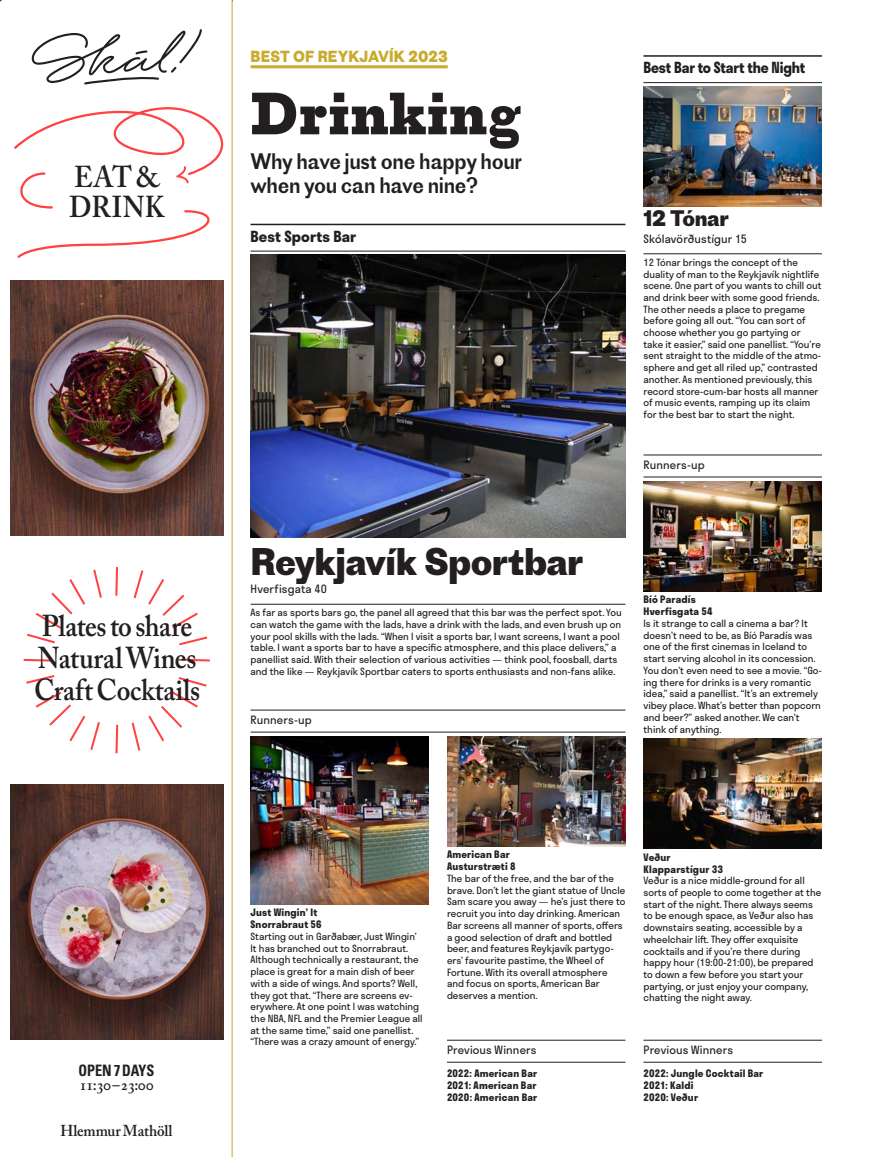
<style>
.page{position:relative;width:876px;height:1157px;background:#fff}
.page>*{position:absolute;margin:0;border:0;box-sizing:border-box;transform-origin:0 0}
.t1{font:700 55.5px "Proto Slab";color:#231f20}
.t2{font:700 36px "Proto Grotesk";letter-spacing:-.02em;color:#231f20}
.t3{font:600 30px/32.2px "Adobe Caslon Pro";letter-spacing:-.01em;color:#231f20;scale:.9 1}
.t4{font:600 30px/29.2px "Adobe Caslon Pro";letter-spacing:.01em;color:#231f20;scale:.9 1}
.t5{font:21px/24px "Proto Grotesk";letter-spacing:-.02em;color:#231f20;scale:.95 1}
.t6{font:700 21px "Proto Grotesk";letter-spacing:-.015em;color:#231f20}
.t7{font:600 15.75px "Adobe Caslon Pro";letter-spacing:-.01em;color:#231f20;scale:.95 1}
.t8{font:700 condensed 15.75px "Univers LT Std";letter-spacing:-.005em;color:#231f20;scale:.9 1}
.t9{font:700 15px "Stratos";letter-spacing:-.005em;color:#231f20;scale:.94 1}
.t10{font:700 15px "Proto Grotesk";letter-spacing:.01em;color:#c8ac30;scale:.95 1}
.t11{font:700 15px "Stratos";letter-spacing:-.005em;color:#231f20}
.t12{font:11.25px "Stratos";letter-spacing:.015em;color:#231f20}
.t13{font:700 10.05px/12px "Stratos";letter-spacing:.02em;color:#231f20}
.t14{font:9.75px/11.7px "Stratos";color:#231f20}
</style>
<div class="page">
<hr style="left:250px;top:224px;width:375px;height:1px;background:#231f20">
<hr style="left:250px;top:251px;width:375px;height:1px;background:#231f20">
<hr style="left:250px;top:604px;width:375px;height:1px;background:#231f20">
<hr style="left:250px;top:709px;width:375px;height:1px;background:#231f20">
<hr style="left:250px;top:731px;width:375px;height:1px;background:#231f20">
<img style="left:250px;top:254px;width:375px;height:283px">
<img style="left:250px;top:736px;width:179px;height:168px">
<hr style="left:447px;top:1039px;width:178px;height:1px;background:#231f20">
<hr style="left:447px;top:1061px;width:178px;height:1px;background:#231f20">
<img style="left:447px;top:736px;width:178px;height:110px">
<hr style="left:643px;top:55px;width:179px;height:2px;background:#231f20">
<hr style="left:643px;top:82px;width:179px;height:1px;background:#231f20">
<hr style="left:643px;top:253px;width:179px;height:1px;background:#231f20">
<hr style="left:643px;top:454px;width:179px;height:1px;background:#231f20">
<hr style="left:643px;top:476px;width:179px;height:1px;background:#231f20">
<hr style="left:643px;top:1039px;width:179px;height:1px;background:#231f20">
<hr style="left:643px;top:1061px;width:179px;height:1px;background:#231f20">
<img style="left:643px;top:86px;width:179px;height:121px">
<img style="left:643px;top:481px;width:179px;height:110px">
<img style="left:643px;top:739px;width:179px;height:109px">
<hr style="left:251px;top:65px;width:197px;height:3px;background:#c8ac30">
<img style="left:0;top:0;width:232px;height:1157px">
<h3 class="t4" style="left:69px;top:162px;width:107px">EAT &amp;<br>DRINK</h3>
<h3 class="t3" style="left:34px;top:609px;width:186px">Plates to share<br>Natural Wines<br>Craft Cocktails</h3>
<h3 class="t8" style="left:79px;top:1060px;width:86px">OPEN 7 DAYS</h3>
<h3 class="t7" style="left:79px;top:1075px;width:79px">11:30 – 23:00</h3>
<h3 class="t7" style="left:61px;top:1121px;width:119px">Hlemmur Mathöll</h3>
<h3 class="t10" style="left:251px;top:46px;width:209px">BEST OF REYKJAVÍK 2023</h3>
<h1 class="t1" style="left:250px;top:74px;width:273px">Drinking</h1>
<h3 class="t5" style="left:250px;top:148px;width:288px">Why have just one happy hour when you can have nine?</h3>
<h3 class="t11" style="left:250px;top:224px;width:107px">Best Sports Bar</h3>
<h3 class="t9" style="left:643px;top:56px;width:174px">Best Bar to Start the Night</h3>
<h3 class="t6" style="left:643px;top:203px;width:87px">12 Tónar</h3>
<p class="t12" style="left:643px;top:229px;width:105px">Skólavörðustígur 15</p>
<p class="t14" style="left:643px;top:256px;width:180px">12 Tónar brings the concept of the duality of man to the Reykjavík nightlife scene. One part of you wants to chill out and drink beer with some good friends.<br>The other needs a place to pregame before going all out. “You can sort of choose whether you go partying or take it easier,” said one panellist. “You’re sent straight to the middle of the atmo&shy;sphere and get all riled up,” contrasted another. As mentioned previously, this record store-cum-bar hosts all manner of music events, ramping up its claim for the best bar to start the night.</p>
<p class="t12" style="left:643px;top:456px;width:63px">Runners-up</p>
<h2 class="t2" style="left:250px;top:536px;width:335px">Reykjavík Sportbar</h2>
<p class="t12" style="left:250px;top:580px;width:78px">Hverfisgata 40</p>
<p class="t14" style="left:250px;top:606px;width:373px">As far as sports bars go, the panel all agreed that this bar was the perfect spot. You can watch the game with the lads, have a drink with the lads, and even brush up on your pool skills with the lads. “When I visit a sports bar, I want screens, I want a pool table. I want a sports bar to have a specific atmosphere, and this place delivers,” a panellist said. With their selection of various activities — think pool, foosball, darts and the like — Reykjavík Sportbar caters to sports enthusiasts and non-fans alike.</p>
<p class="t12" style="left:250px;top:711px;width:63px">Runners-up</p>
<p class="t13" style="left:643px;top:593px;width:71px">Bíó Paradís<br>Hverfisgata 54</p>
<p class="t14" style="left:643px;top:617px;width:180px">Is it strange to call a cinema a bar? It doesn’t need to be, as Bíó Paradís was one of the first cinemas in Iceland to start serving alcohol in its concession.<br>You don’t even need to see a movie. “Go&shy;ing there for drinks is a very romantic idea,” said a panellist. “It’s an extremely vibey place. What’s better than popcorn and beer?” asked another. We can’t think of anything.</p>
<p class="t13" style="left:250px;top:906px;width:73px">Just Wingin’ It<br>Snorrabraut 56</p>
<p class="t14" style="left:250px;top:930px;width:174px">Starting out in Garðabær, Just Wingin’ It has branched out to Snorrabraut.<br>Although technically a restaurant, the place is great for a main dish of beer with a side of wings. And sports? Well, they got that. “There are screens ev&shy;erywhere. At one point I was watching the NBA, NFL and the Premier League all at the same time,” said one panellist. “There was a crazy amount of energy.”</p>
<p class="t13" style="left:447px;top:848px;width:70px">American Bar<br>Austurstræti 8</p>
<p class="t14" style="left:447px;top:872px;width:180px">The bar of the free, and the bar of the brave. Don’t let the giant statue of Uncle Sam scare you away — he’s just there to recruit you into day drinking. American Bar screens all manner of sports, offers a good selection of draft and bottled beer, and features Reykjavík partygo&shy;ers’ favourite pastime, the Wheel of Fortune. With its overall atmosphere and focus on sports, American Bar deserves a mention.</p>
<p class="t12" style="left:447px;top:1041px;width:91px">Previous Winners</p>
<p class="t13" style="left:447px;top:1066px;width:92px;text-align:justify">2022: American Bar 2021: American Bar 2020: American Bar</p>
<p class="t13" style="left:643px;top:850px;width:81px">Veður<br>Klapparstígur 33</p>
<p class="t14" style="left:643px;top:874px;width:179px">Veður is a nice middle-ground for all sorts of people to come together at the start of the night. There always seems to be enough space, as Veður also has downstairs seating, accessible by a wheelchair lift. They offer exquisite cocktails and if you’re there during happy hour (19:00-21:00), be prepared to down a few before you start your partying, or just enjoy your company, chatting the night away.</p>
<p class="t12" style="left:643px;top:1041px;width:91px">Previous Winners</p>
<p class="t13" style="left:643px;top:1066px;width:121px">2022: Jungle Cocktail Bar<br>2021: Kaldi<br>2020: Veður</p>
</div>
